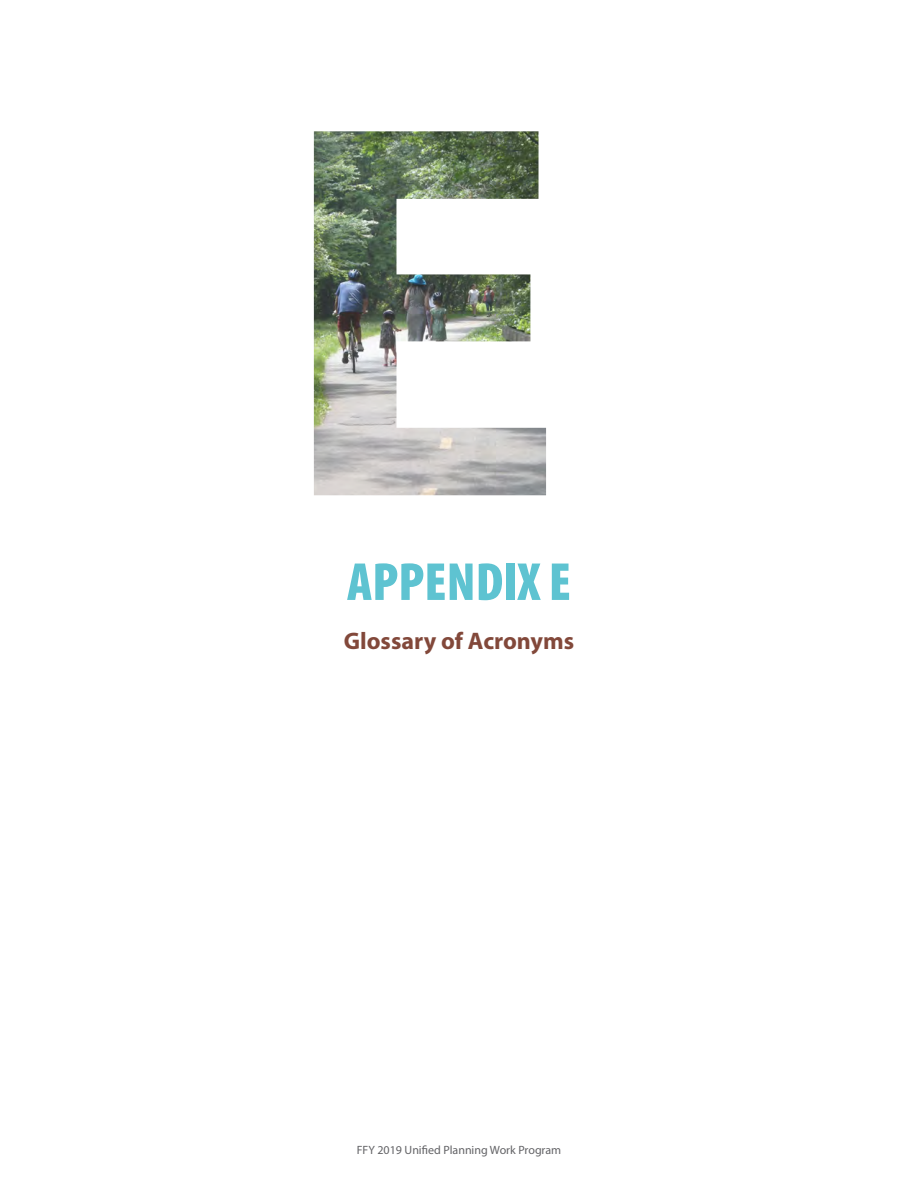
<style>
.page{position:relative;width:918px;height:1188px;background:#fff}
.page>*{position:absolute;margin:0;border:0;box-sizing:border-box;transform-origin:0 0}
.head{font:900 condensed 54px "Myriad Pro";color:#5ec3d1}
.subhead{font:700 24px "Myriad Pro";color:#82483a}
.t1{font:12px "Myriad Pro";color:#636366}
</style>
<div class="page">
<img style="left:314px;top:131px;width:232px;height:364px">
<p class="head" style="left:347px;top:552px;width:225px">APPENDIX E</p>
<p class="subhead" style="left:344px;top:627px;width:232px">Glossary of Acronyms</p>
<p class="t1" style="left:357px;top:1143px;width:206px">FFY 2019 Unified Planning Work Program</p>
</div>
